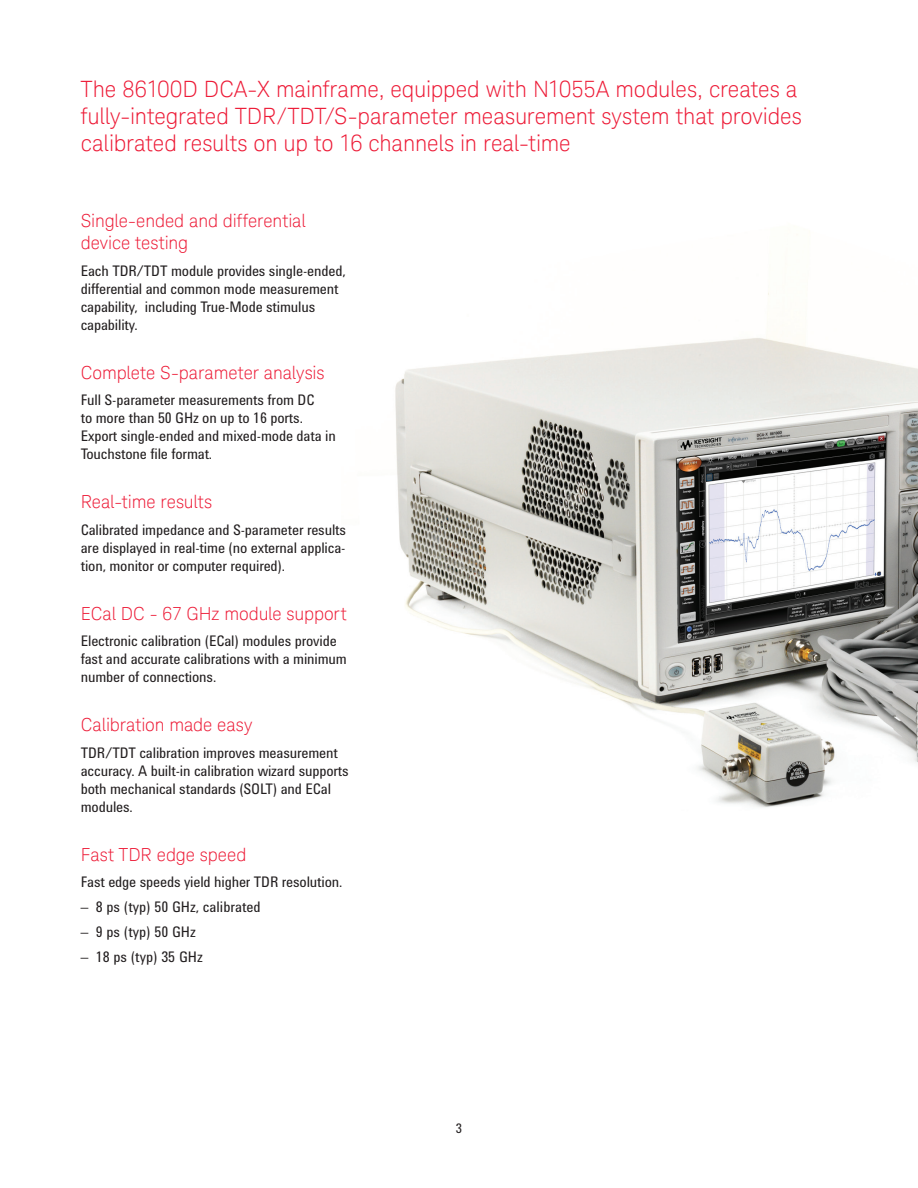
<style>
.page{position:relative;width:918px;height:1188px;background:#fff}
.page>*{position:absolute;margin:0;border:0;box-sizing:border-box;transform-origin:0 0}
.t1{font:300 22.5px/27px "Keysight Sans";letter-spacing:-.005em;color:#ed1a36}
.t2{font:300 18px/22.5px "Keysight Sans";letter-spacing:-.005em;color:#ed1a36}
.t3{font:15px/18px "Agilent Condensed CFF";letter-spacing:-.01em;color:#231f20}
.t4{font:13.5px "Agilent Condensed CFF";color:#231f20}
</style>
<div class="page">
<img style="left:395px;top:234px;width:523px;height:573px">
<h1 class="t1" style="left:81px;top:76px;width:723px">The 86100D DCA-X mainframe, equipped with N1055A modules, creates a fully-integrated TDR/TDT/S-parameter measurement system that provides calibrated results on up to 16 channels in real-time</h1>
<p class="t2" style="left:81px;top:209px;width:227px">Single-ended and differential device testing</p>
<p class="t3" style="left:81px;top:261px;width:266px">Each TDR/TDT module provides single-ended, differential and common mode measurement capability, including True-Mode stimulus capability.</p>
<p class="t2" style="left:81px;top:361px;width:245px">Complete S-parameter analysis</p>
<p class="t3" style="left:81px;top:391px;width:257px">Full S-parameter measurements from DC<br>to more than 50 GHz on up to 16 ports.<br>Export single-ended and mixed-mode data in Touchstone file format.</p>
<p class="t2" style="left:81px;top:491px;width:133px">Real-time results</p>
<p class="t3" style="left:81px;top:520px;width:267px;text-align:justify">Calibrated impedance and S-parameter results are displayed in real-time (no external applica&shy;tion, monitor or computer required).</p>
<p class="t2" style="left:81px;top:602px;width:267px">ECal DC - 67 GHz module support</p>
<p class="t3" style="left:81px;top:632px;width:268px">Electronic calibration (ECal) modules provide fast and accurate calibrations with a minimum number of connections.</p>
<p class="t2" style="left:81px;top:714px;width:173px">Calibration made easy</p>
<p class="t3" style="left:81px;top:743px;width:269px">TDR/TDT calibration improves measurement accuracy. A built-in calibration wizard supports both mechanical standards (SOLT) and ECal modules.</p>
<p class="t2" style="left:81px;top:843px;width:167px">Fast TDR edge speed</p>
<p class="t3" style="left:81px;top:873px;width:263px">Fast edge speeds yield higher TDR resolution.</p>
<p class="t3" style="left:81px;top:897px;width:181px">– 8 ps (typ) 50 GHz, calibrated</p>
<p class="t3" style="left:81px;top:922px;width:117px">– 9 ps (typ) 50 GHz</p>
<p class="t3" style="left:81px;top:947px;width:124px">– 18 ps (typ) 35 GHz</p>
<p class="t4" style="left:456px;top:1118px;width:8px">3</p>
</div>
